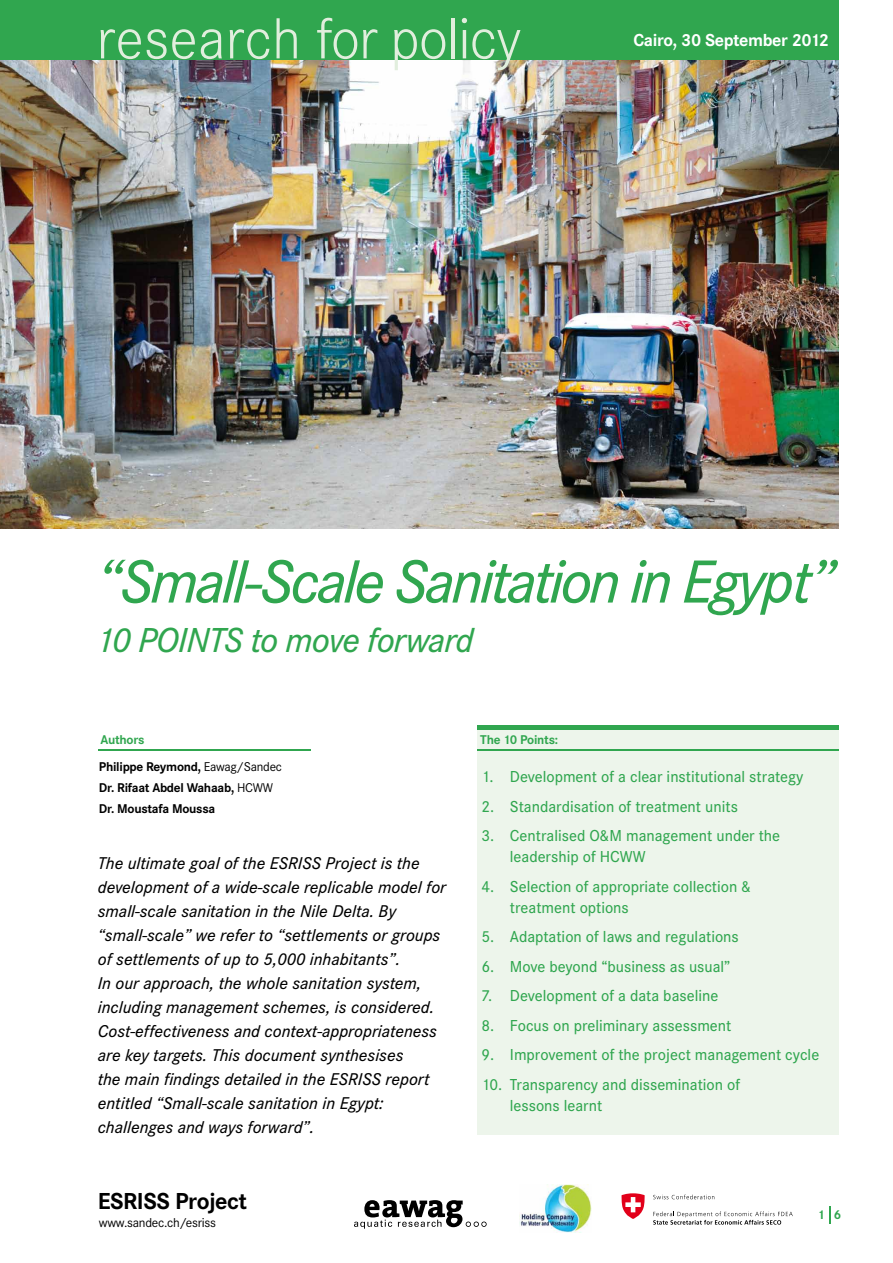
<style>
.page{position:relative;width:893px;height:1263px;background:#fff}
.page>*{position:absolute;margin:0;border:0;box-sizing:border-box;transform-origin:0 0}
.t1{font:italic 500 63px "Corporate S";letter-spacing:-.05em;color:#30a64f}
.t2{font:300 60px "Corporate S";letter-spacing:-.01em;color:#e1eedd}
.t3{font:italic 500 36px "Corporate S";letter-spacing:-.025em;color:#30a64f}
.t4{font:700 24px "Corporate S";letter-spacing:-.02em;color:#000}
.t5{font:700 18px "Corporate S";letter-spacing:-.02em;color:#fff}
.t6{font:italic 500 17.7px/24px "Corporate S";color:#000}
.t7{font:500 16.5px/21px "Corporate S";color:#30a64f}
.t8{font:13.35px "Corporate S";letter-spacing:-.02em;color:#000}
.t9{font:700 13.2px/27px "Corporate S";letter-spacing:-.02em;color:#000}
.t10{font:700 13.2px "Corporate S";letter-spacing:-.02em;color:#30a64f}
.s1{color:#30a64f}
.s2{font-weight:400}
</style>
<div class="page">
<div style="left:478px;top:725px;width:361px;height:409px;background:#edf5eb"></div>
<hr style="left:478px;top:725px;width:361px;height:4px;background:#30a64f">
<hr style="left:478px;top:749px;width:361px;height:2px;background:#30a64f">
<img style="left:0;top:60px;width:839px;height:468px">
<div style="left:0;top:0;width:839px;height:60px;background:#30a64f"></div>
<hr style="left:98px;top:749px;width:212px;height:2px;background:#30a64f">
<svg style="left:829px;top:1206px;width:1px;height:17px"></svg>
<img style="left:519px;top:1185px;width:72px;height:47px">
<svg style="left:354px;top:1200px;width:133px;height:29px"></svg>
<svg style="left:653px;top:1194px;width:61px;height:5px"></svg>
<svg style="left:653px;top:1211px;width:140px;height:13px"></svg>
<svg style="left:621px;top:1193px;width:24px;height:26px"></svg>
<h2 class="t2" style="left:97px;top:5px;width:426px">research for policy</h2>
<p class="t5" style="left:633px;top:30px;width:197px">Cairo, 30 September 2012</p>
<h1 class="t1" style="left:97px;top:546px;width:740px">“Small-Scale Sanitation in Egypt”</h1>
<h3 class="t3" style="left:97px;top:620px;width:379px">10 POINTS to move forward</h3>
<p class="t9" style="left:99px;top:727px;width:185px"><span class="s1">Authors<br></span>Philippe Reymond, <span class="s2">Eawag/Sandec</span></p>
<p class="t9" style="left:99px;top:778px;width:176px;line-height:20.7px">Dr. Rifaat Abdel Wahaab, <span class="s2">HCWW<br></span>Dr. Moustafa Moussa</p>
<p class="t6" style="left:98px;top:851px;width:350px">The ultimate goal of the ESRISS Project is the development of a wide-scale replicable model for small-scale sanitation in the Nile Delta. By “small-scale” we refer to “settlements or groups of settlements of up to 5,000 inhabitants”.<br>In our approach, the whole sanitation system, including management schemes, is considered.<br>Cost-effectiveness and context-appropriateness are key targets. This document synthesises<br>the main findings detailed in the ESRISS report entitled “Small-scale sanitation in Egypt: challenges and ways forward”.</p>
<h3 class="t4" style="left:98px;top:1187px;width:151px">ESRISS Project</h3>
<p class="t8" style="left:99px;top:1214px;width:119px">www.sandec.ch/esriss</p>
<p class="t10" style="left:480px;top:732px;width:79px">The 10 Points:</p>
<p class="t7" style="left:481px;top:766px;width:323px">1. Development of a clear institutional strategy</p>
<p class="t7" style="left:481px;top:796px;width:258px">2. Standardisation of treatment units</p>
<p class="t7" style="left:510px;top:825px;width:272px;text-indent:-29px">3. Centralised O&amp;M management under the leadership of HCWW</p>
<p class="t7" style="left:510px;top:876px;width:243px;text-indent:-29px">4. Selection of appropriate collection &amp; treatment options</p>
<p class="t7" style="left:481px;top:926px;width:259px">5. Adaptation of laws and regulations</p>
<p class="t7" style="left:481px;top:956px;width:251px">6. Move beyond “business as usual”</p>
<p class="t7" style="left:481px;top:985px;width:238px">7. Development of a data baseline</p>
<p class="t7" style="left:481px;top:1015px;width:252px">8. Focus on preliminary assessment</p>
<p class="t7" style="left:481px;top:1044px;width:339px">9. Improvement of the project management cycle</p>
<p class="t7" style="left:510px;top:1074px;width:232px;text-indent:-29px">10. Transparency and dissemination of lessons learnt</p>
<p class="t10" style="left:818px;top:1207px;width:25px">1 6</p>
</div>
